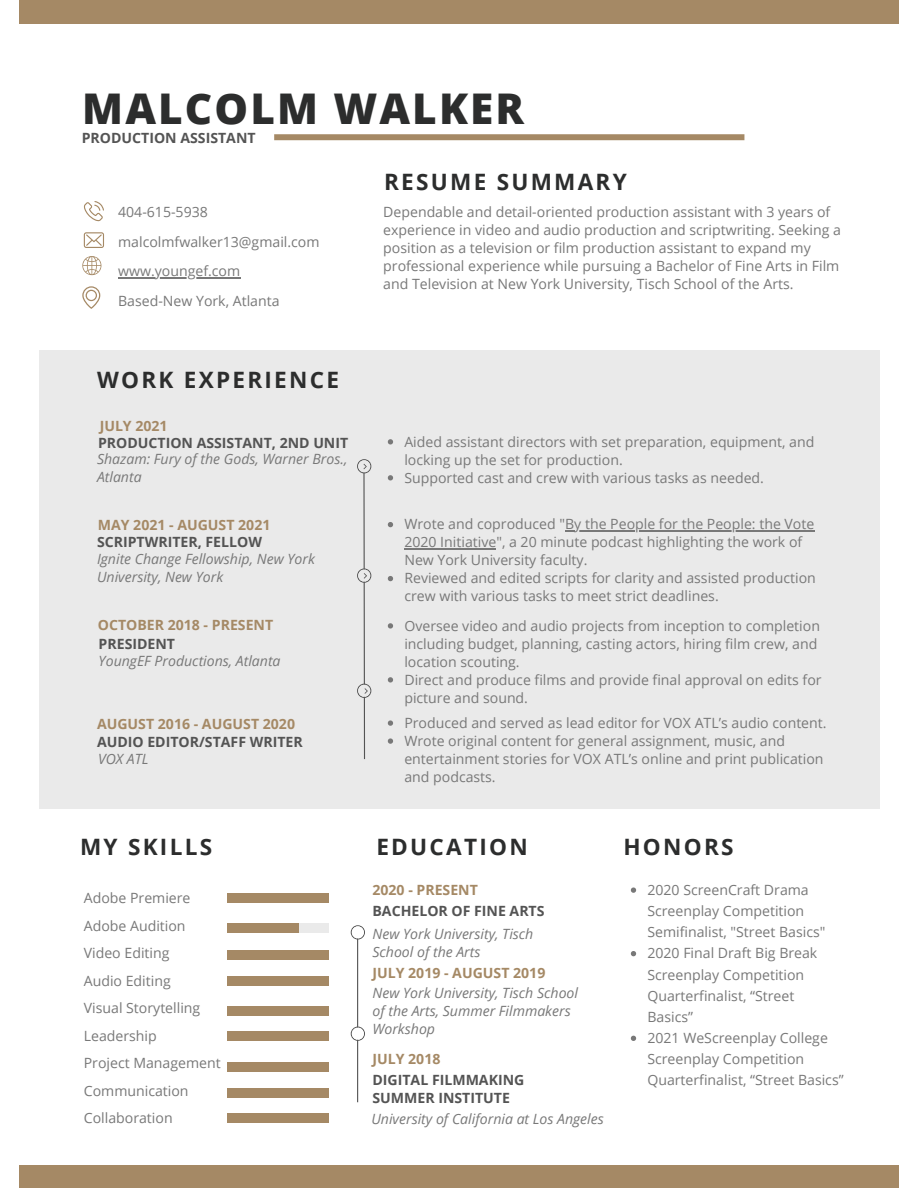
<style>
.page{position:relative;width:918px;height:1188px;background:#fff}
.page>*{position:absolute;margin:0;border:0;box-sizing:border-box;transform-origin:0 0}
.t1{font:800 42.3px "Open Sans";letter-spacing:.05em;color:#2c2d2d}
.t2{font:700 22.5px "Open Sans";letter-spacing:.1em;color:#2c2d2d}
.t3{font:14.1px/18px "Open Sans";color:#787878}
.t4{font:italic 14.1px/18px "Open Sans";color:#787878}
.t5{font:700 14.1px/18px "Open Sans";color:#545454}
.t6{font:700 14.1px "Open Sans";color:#a58965}
</style>
<div class="page">
<div style="left:19px;top:0;width:880px;height:24px;background:#a58965"></div>
<div style="left:39px;top:350px;width:840px;height:459px;background:#eaeaea"></div>
<div style="left:19px;top:1165px;width:880px;height:23px;background:#a58965"></div>
<div style="left:274px;top:134px;width:470px;height:6px;background:#a58965"></div>
<svg style="left:84px;top:201px;width:20px;height:20px"></svg>
<svg style="left:84px;top:232px;width:20px;height:16px"></svg>
<svg style="left:82px;top:286px;width:18px;height:23px"></svg>
<svg style="left:82px;top:256px;width:19px;height:19px"></svg>
<hr style="left:357px;top:932px;width:1px;height:170px;background:#545454">
<svg style="left:351px;top:925px;width:14px;height:15px"></svg>
<div style="left:352px;top:926px;width:12px;height:12px;background:#fff;border-radius:50%"></div>
<svg style="left:351px;top:1027px;width:14px;height:14px"></svg>
<div style="left:352px;top:1028px;width:12px;height:12px;background:#fff;border-radius:50%"></div>
<div style="left:227px;top:1089px;width:102px;height:9px;background:#a58965"></div>
<div style="left:227px;top:1114px;width:102px;height:9px;background:#a58965"></div>
<div style="left:227px;top:1032px;width:102px;height:9px;background:#a58965"></div>
<div style="left:227px;top:1006px;width:102px;height:9px;background:#a58965"></div>
<div style="left:227px;top:976px;width:102px;height:10px;background:#a58965"></div>
<div style="left:227px;top:951px;width:102px;height:9px;background:#a58965"></div>
<div style="left:227px;top:894px;width:102px;height:9px;background:#a58965"></div>
<svg style="left:357px;top:459px;width:14px;height:301px"></svg>
<hr style="left:118px;top:277px;width:122px;height:1px;background:#787878">
<svg style="left:388px;top:439px;width:5px;height:5px"></svg>
<svg style="left:388px;top:475px;width:5px;height:5px"></svg>
<svg style="left:388px;top:522px;width:5px;height:5px"></svg>
<hr style="left:565px;top:530px;width:249px;height:1px;background:#787878">
<hr style="left:404px;top:548px;width:92px;height:1px;background:#787878">
<svg style="left:388px;top:576px;width:5px;height:5px"></svg>
<svg style="left:631px;top:888px;width:5px;height:5px"></svg>
<svg style="left:631px;top:951px;width:5px;height:5px"></svg>
<svg style="left:631px;top:1036px;width:5px;height:5px"></svg>
<svg style="left:388px;top:623px;width:5px;height:6px"></svg>
<svg style="left:388px;top:677px;width:5px;height:6px"></svg>
<div style="left:227px;top:1063px;width:102px;height:9px;background:#a58965"></div>
<div style="left:227px;top:923px;width:102px;height:9px;background:#eaeaea"></div>
<div style="left:227px;top:923px;width:71px;height:9px;background:#a58965"></div>
<svg style="left:388px;top:720px;width:5px;height:6px"></svg>
<svg style="left:388px;top:738px;width:5px;height:6px"></svg>
<p class="t1" style="left:82px;top:78px;width:443px">MALCOLM WALKER</p>
<p class="t5" style="left:82px;top:128px;width:175px">PRODUCTION ASSISTANT</p>
<p class="t3" style="left:118px;top:202px;width:91px">404-615-5938</p>
<p class="t3" style="left:118px;top:232px;width:203px">malcolmfwalker13@gmail.com</p>
<p class="t3" style="left:118px;top:262px;width:124px">www.youngef.com</p>
<p class="t3" style="left:118px;top:291px;width:163px">Based-New York, Atlanta</p>
<p class="t2" style="left:97px;top:364px;width:244px">WORK EXPERIENCE</p>
<p class="t6" style="left:100px;top:416px;width:69px">JULY 2021</p>
<p class="t5" style="left:98px;top:433px;width:252px">PRODUCTION ASSISTANT, 2ND UNIT</p>
<p class="t4" style="left:97px;top:449px;width:252px">Shazam: Fury of the Gods, Warner Bros.,<br>Atlanta</p>
<p class="t2" style="left:384px;top:166px;width:244px">RESUME SUMMARY</p>
<p class="t3" style="left:383px;top:203px;width:459px">Dependable and detail-oriented production assistant with 3 years of experience in video and audio production and scriptwriting. Seeking a position as a television or film production assistant to expand my professional experience while pursuing a Bachelor of Fine Arts in Film and Television at New York University, Tisch School of the Arts.</p>
<p class="t3" style="left:404px;top:432px;width:412px">Aided assistant directors with set preparation, equipment, and locking up the set for production.</p>
<p class="t3" style="left:404px;top:468px;width:361px">Supported cast and crew with various tasks as needed.</p>
<p class="t6" style="left:98px;top:515px;width:174px">MAY 2021 - AUGUST 2021</p>
<p class="t3" style="left:404px;top:515px;width:412px">Wrote and coproduced "By the People for the People: the Vote<br>2020 Initiative", a 20 minute podcast highlighting the work of<br>New York University faculty.</p>
<p class="t3" style="left:404px;top:569px;width:413px">Reviewed and edited scripts for clarity and assisted production crew with various tasks to meet strict deadlines.</p>
<p class="t5" style="left:97px;top:533px;width:166px">SCRIPTWRITER, FELLOW</p>
<p class="t4" style="left:97px;top:550px;width:219px">Ignite Change Fellowship, New York<br>University, New York</p>
<p class="t6" style="left:98px;top:614px;width:177px">OCTOBER 2018 - PRESENT</p>
<p class="t5" style="left:99px;top:634px;width:78px">PRESIDENT</p>
<p class="t4" style="left:99px;top:651px;width:183px">YoungEF Productions, Atlanta</p>
<p class="t6" style="left:97px;top:714px;width:200px">AUGUST 2016 - AUGUST 2020</p>
<p class="t5" style="left:97px;top:733px;width:207px">AUDIO EDITOR/STAFF WRITER</p>
<p class="t4" style="left:98px;top:750px;width:52px">VOX ATL</p>
<p class="t3" style="left:404px;top:616px;width:417px">Oversee video and audio projects from inception to completion including budget, planning, casting actors, hiring film crew, and location scouting.</p>
<p class="t3" style="left:404px;top:670px;width:419px">Direct and produce films and provide final approval on edits for picture and sound.</p>
<p class="t3" style="left:404px;top:713px;width:424px">Produced and served as lead editor for VOX ATL’s audio content.</p>
<p class="t3" style="left:404px;top:731px;width:421px">Wrote original content for general assignment, music, and entertainment stories for VOX ATL’s online and print publication and podcasts.</p>
<p class="t2" style="left:80px;top:831px;width:134px">MY SKILLS</p>
<p class="t2" style="left:376px;top:831px;width:153px">EDUCATION</p>
<p class="t2" style="left:623px;top:831px;width:112px">HONORS</p>
<p class="t3" style="left:84px;top:889px;width:108px">Adobe Premiere</p>
<p class="t3" style="left:84px;top:916px;width:103px">Adobe Audition</p>
<p class="t3" style="left:84px;top:944px;width:87px">Video Editing</p>
<p class="t3" style="left:84px;top:971px;width:88px">Audio Editing</p>
<p class="t3" style="left:84px;top:999px;width:118px">Visual Storytelling</p>
<p class="t3" style="left:84px;top:1026px;width:74px">Leadership</p>
<p class="t3" style="left:84px;top:1054px;width:139px">Project Management</p>
<p class="t3" style="left:84px;top:1081px;width:106px">Communication</p>
<p class="t3" style="left:84px;top:1109px;width:90px">Collaboration</p>
<p class="t6" style="left:372px;top:880px;width:107px">2020 - PRESENT</p>
<p class="t3" style="left:647px;top:879px;width:180px;line-height:21.1px">2020 ScreenCraft Drama<br>Screenplay Competition<br>Semifinalist, "Street Basics"</p>
<p class="t3" style="left:647px;top:942px;width:171px;line-height:21.1px">2020 Final Draft Big Break<br>Screenplay Competition<br>Quarterfinalist, “Street<br>Basics”</p>
<p class="t3" style="left:647px;top:1027px;width:198px;line-height:21.1px">2021 WeScreenplay College<br>Screenplay Competition<br>Quarterfinalist, “Street Basics”</p>
<p class="t5" style="left:372px;top:902px;width:174px">BACHELOR OF FINE ARTS</p>
<p class="t4" style="left:372px;top:924px;width:162px">New York University, Tisch<br>School of the Arts</p>
<p class="t6" style="left:372px;top:963px;width:174px">JULY 2019 - AUGUST 2019</p>
<p class="t4" style="left:372px;top:983px;width:207px">New York University, Tisch School of the Arts, Summer Filmmakers<br>Workshop</p>
<p class="t6" style="left:372px;top:1049px;width:69px">JULY 2018</p>
<p class="t5" style="left:372px;top:1070px;width:153px">DIGITAL FILMMAKING<br>SUMMER INSTITUTE</p>
<p class="t4" style="left:371px;top:1109px;width:234px">University of California at Los Angeles</p>
</div>
